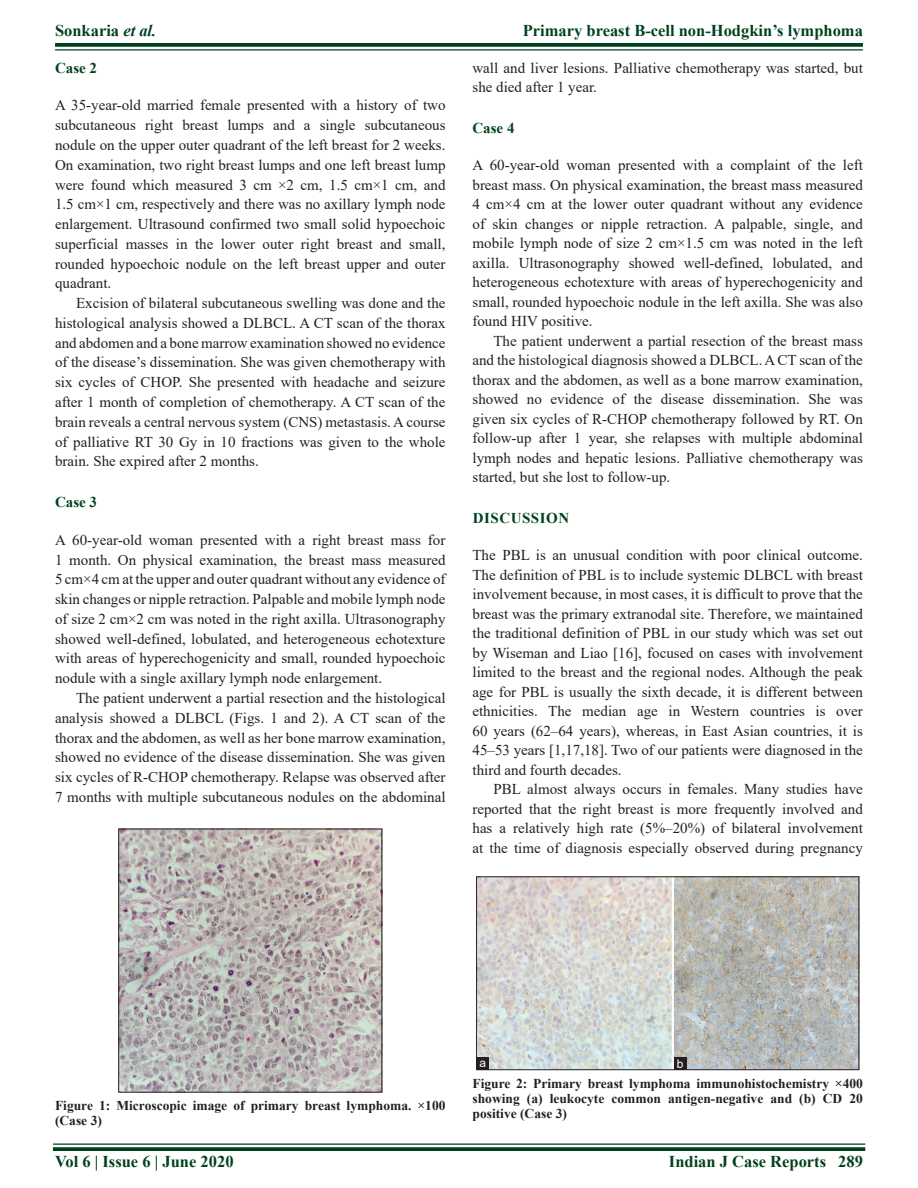
<style>
.page{position:relative;width:918px;height:1188px;background:#fff}
.page>*{position:absolute;margin:0;border:0;box-sizing:border-box;transform-origin:0 0}
.RF{font:700 16.5px "Times New Roman";color:#00421c}
.TXFL{font:15px/19.5px "Times New Roman";color:#231f20;text-align:justify}
.TX{font:15px/19.8px "Times New Roman";color:#231f20;text-align:justify}
.t1{font:700 15px "Times New Roman";letter-spacing:.015em;color:#00421c}
.t2{font:700 15px "Times New Roman";letter-spacing:.035em;color:#00421c}
.FGC{font:700 13.5px/15px "Times New Roman";color:#231f20}
.LABEL{font:12px "Arial";color:#fff}
.s1{font-style:italic}
</style>
<div class="page">
<img style="left:121px;top:831px;width:259px;height:259px">
<svg style="left:55px;top:43px;width:808px;height:4px;background:#0f4d29"></svg>
<hr style="left:55px;top:49px;width:808px;height:2px;background:#00421c">
<hr style="left:53px;top:1143px;width:812px;height:2px;background:#00421c">
<svg style="left:53px;top:1147px;width:812px;height:4px;background:#0f4d29"></svg>
<img style="left:478px;top:879px;width:379px;height:189px">
<div style="left:476px;top:877px;width:383px;height:193px;border:1px solid #231f20"></div>
<div style="left:674px;top:1057px;width:12px;height:13px;background:#231f20"></div>
<div style="left:476px;top:1057px;width:13px;height:13px;background:#231f20"></div>
<p class="RF" style="left:55px;top:18px;width:103px">Sonkaria <span class="s1">et al.</span></p>
<p class="RF" style="left:523px;top:18px;width:342px">Primary breast B-cell non-Hodgkin’s lymphoma</p>
<h2 class="t1" style="left:55px;top:57px;width:44px">Case 2</h2>
<p class="TXFL" style="left:55px;top:95px;width:392px">A 35-year-old married female presented with a history of two subcutaneous right breast lumps and a single subcutaneous nodule on the upper outer quadrant of the left breast for 2 weeks.<br>On examination, two right breast lumps and one left breast lump were found which measured 3 cm ×2 cm, 1.5 cm×1 cm, and 1.5 cm×1 cm, respectively and there was no axillary lymph node enlargement. Ultrasound confirmed two small solid hypoechoic superficial masses in the lower outer right breast and small, rounded hypoechoic nodule on the left breast upper and outer quadrant.</p>
<p class="TX" style="left:55px;top:293px;width:392px;text-indent:21px">Excision of bilateral subcutaneous swelling was done and the histological analysis showed a DLBCL. A CT scan of the thorax and abdomen and a bone marrow examination showed no evidence of the disease’s dissemination. She was given chemotherapy with six cycles of CHOP. She presented with headache and seizure after 1 month of completion of chemotherapy. A CT scan of the brain reveals a central nervous system (CNS) metastasis. A course of palliative RT 30 Gy in 10 fractions was given to the whole brain. She expired after 2 months.</p>
<h2 class="t1" style="left:55px;top:491px;width:44px">Case 3</h2>
<p class="TXFL" style="left:55px;top:529px;width:392px">A 60-year-old woman presented with a right breast mass for 1 month. On physical examination, the breast mass measured 5 cm×4 cm at the upper and outer quadrant without any evidence of skin changes or nipple retraction. Palpable and mobile lymph node of size 2 cm×2 cm was noted in the right axilla. Ultrasonography showed well-defined, lobulated, and heterogeneous echotexture with areas of hyperechogenicity and small, rounded hypoechoic nodule with a single axillary lymph node enlargement.</p>
<p class="TX" style="left:55px;top:688px;width:392px;text-indent:21px">The patient underwent a partial resection and the histological analysis showed a DLBCL (Figs. 1 and 2). A CT scan of the thorax and the abdomen, as well as her bone marrow examination, showed no evidence of the disease dissemination. She was given six cycles of R-CHOP chemotherapy. Relapse was observed after 7 months with multiple subcutaneous nodules on the abdominal</p>
<p class="TX" style="left:472px;top:58px;width:392px">wall and liver lesions. Palliative chemotherapy was started, but she died after 1 year.</p>
<h2 class="t1" style="left:472px;top:117px;width:44px">Case 4</h2>
<p class="TXFL" style="left:472px;top:155px;width:392px">A 60-year-old woman presented with a complaint of the left breast mass. On physical examination, the breast mass measured 4 cm×4 cm at the lower outer quadrant without any evidence of skin changes or nipple retraction. A palpable, single, and mobile lymph node of size 2 cm×1.5 cm was noted in the left axilla. Ultrasonography showed well-defined, lobulated, and heterogeneous echotexture with areas of hyperechogenicity and small, rounded hypoechoic nodule in the left axilla. She was also found HIV positive.</p>
<p class="TX" style="left:472px;top:331px;width:392px;text-indent:21px">The patient underwent a partial resection of the breast mass and the histological diagnosis showed a DLBCL. A CT scan of the thorax and the abdomen, as well as a bone marrow examination, showed no evidence of the disease dissemination. She was given six cycles of R-CHOP chemotherapy followed by RT. On follow-up after 1 year, she relapses with multiple abdominal lymph nodes and hepatic lesions. Palliative chemotherapy was started, but she lost to follow-up.</p>
<h1 class="t2" style="left:473px;top:507px;width:98px">DISCUSSION</h1>
<p class="TXFL" style="left:472px;top:545px;width:392px">The PBL is an unusual condition with poor clinical outcome.<br>The definition of PBL is to include systemic DLBCL with breast involvement because, in most cases, it is difficult to prove that the breast was the primary extranodal site. Therefore, we maintained the traditional definition of PBL in our study which was set out by Wiseman and Liao [16], focused on cases with involvement limited to the breast and the regional nodes. Although the peak age for PBL is usually the sixth decade, it is different between ethnicities. The median age in Western countries is over 60 years (62–64 years), whereas, in East Asian countries, it is 45–53 years [1,17,18]. Two of our patients were diagnosed in the third and fourth decades.</p>
<p class="TX" style="left:472px;top:779px;width:392px;text-indent:21px">PBL almost always occurs in females. Many studies have reported that the right breast is more frequently involved and has a relatively high rate (5%–20%) of bilateral involvement at the time of diagnosis especially observed during pregnancy</p>
<p class="FGC" style="left:55px;top:1098px;width:392px">Figure 1: Microscopic image of primary breast lymphoma. ×100 (Case 3)</p>
<p class="LABEL" style="left:479px;top:1054px;width:8px">a</p>
<p class="LABEL" style="left:677px;top:1055px;width:8px">b</p>
<p class="FGC" style="left:472px;top:1076px;width:392px;text-align:justify">Figure 2: Primary breast lymphoma immunohistochemistry ×400 showing (a) leukocyte common antigen-negative and (b) CD 20 positive (Case 3)</p>
<p class="RF" style="left:55px;top:1150px;width:180px">Vol 6 | Issue 6 | June 2020</p>
<p class="RF" style="left:669px;top:1150px;width:195px">Indian J Case Reports 289</p>
</div>
